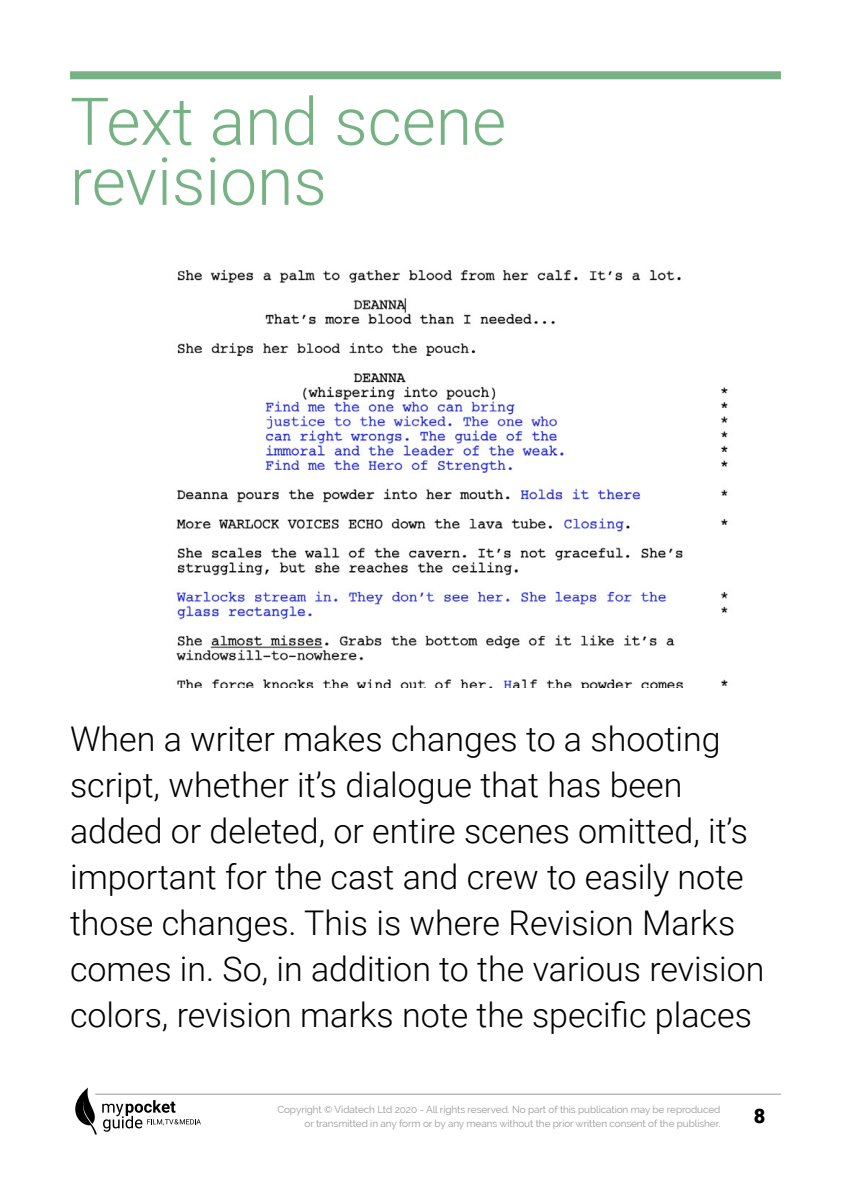
<style>
.page{position:relative;width:851px;height:1191px;background:#fff}
.page>*{position:absolute;margin:0;border:0;box-sizing:border-box;transform-origin:0 0}
.t1{font:300 66px/60px "Roboto";color:#76b284}
.t2{font:300 34px/46px "Roboto";color:#000}
.t3{font:900 20px "Roboto";color:#000}
.t4{font:10px/14px "Raleway";letter-spacing:-.01em;color:#999;text-align:right}
</style>
<div class="page">
<hr style="left:95px;top:1093px;width:685px;height:1px;background:#999">
<svg style="left:75px;top:1087px;width:126px;height:47px"></svg>
<div style="left:70px;top:71px;width:710px;height:8px;background:#76b284"></div>
<img style="left:176px;top:269px;width:552px;height:418px">
<h1 class="t1" style="left:70px;top:89px;width:437px">Text and scene revisions</h1>
<p class="t2" style="left:70px;top:714px;width:695px">When a writer makes changes to a shooting script, whether it’s dialogue that has been added or deleted, or entire scenes omitted, it’s important for the cast and crew to easily note those changes. This is where Revision Marks comes in. So, in addition to the various revision colors, revision marks note the specific places</p>
<p class="t4" style="left:277px;top:1102px;width:444px">Copyright © Vidatech Ltd 2020 - All rights reserved. No part of this publication may be reproduced or transmitted in any form or by any means without the prior written consent of the publisher.</p>
<p class="t3" style="left:753px;top:1102px;width:13px">8</p>
</div>
